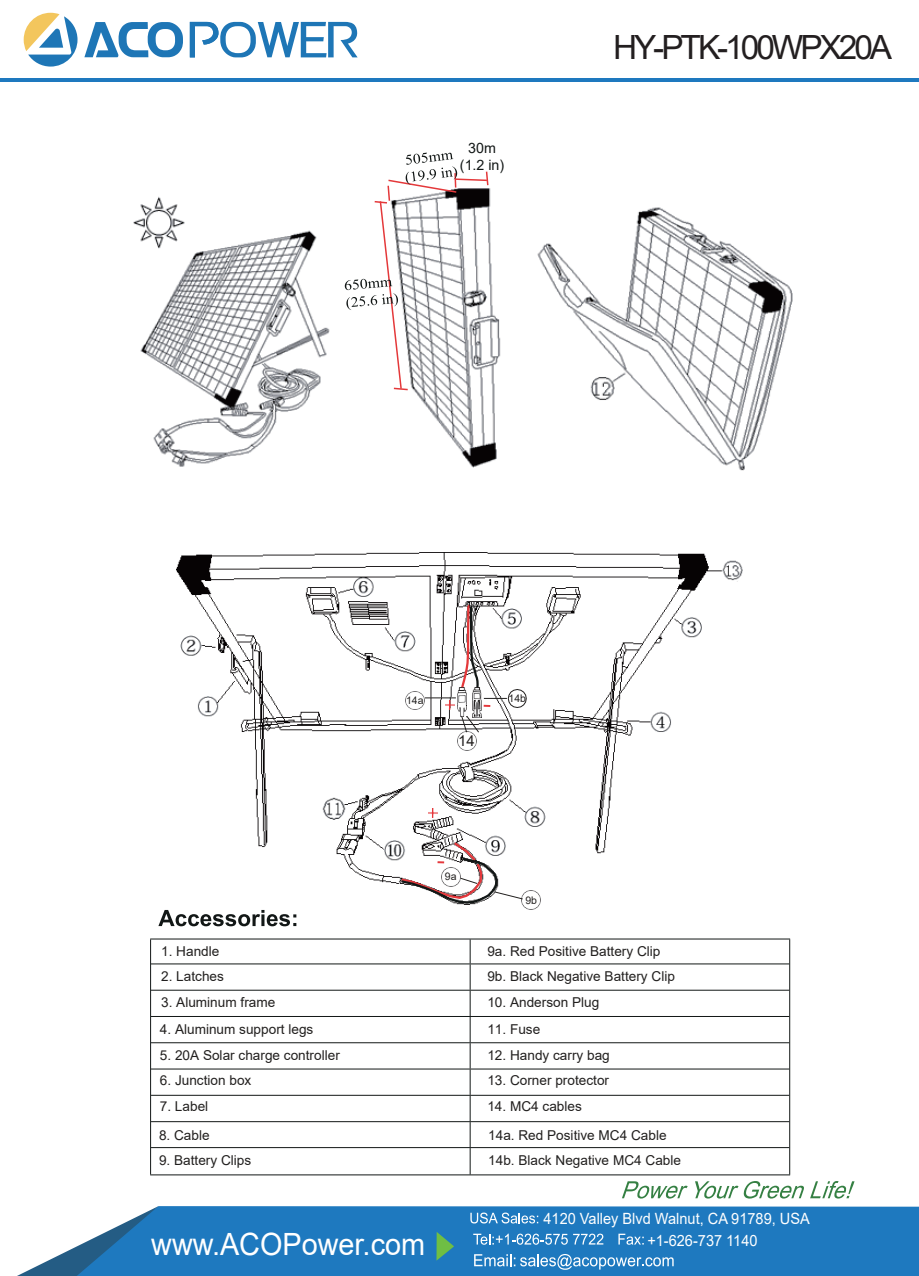
<style>
.page{position:relative;width:919px;height:1276px;background:#fff}
.page>*{position:absolute;margin:0;border:0;box-sizing:border-box;transform-origin:0 0}
.t1{font:33.3px "Arial";letter-spacing:-.09em;color:#231f20}
.t2{font:30.6px "Arial";color:#fff;scale:.94 1}
.t3{font:15.45px/22.4px "Arial";color:#fff;scale:.94 1}
.t4{font:15px "Arial";color:#22201f}
.t5{font:14.25px/17.2px "Arial";color:#121716;text-align:center}
.t6{font:13.65px "Arial";color:#22201f}
.t7{font:10.5px "Arial";color:#22201f}
</style>
<div class="page">
<img style="left:134px;top:188px;width:658px;height:283px">
<img style="left:176px;top:552px;width:566px;height:352px">
<img style="left:457px;top:709px;width:9px;height:7px">
<img style="left:472px;top:709px;width:9px;height:8px">
<svg style="left:428px;top:808px;width:9px;height:9px"></svg>
<img style="left:457px;top:731px;width:19px;height:19px">
<img style="left:405px;top:691px;width:19px;height:19px">
<img style="left:522px;top:891px;width:18px;height:18px">
<hr style="left:425px;top:697px;width:31px;height:1px;background:#22201f">
<svg style="left:446px;top:603px;width:81px;height:106px"></svg>
<svg style="left:460px;top:715px;width:19px;height:18px"></svg>
<svg style="left:399px;top:840px;width:124px;height:65px"></svg>
<svg style="left:158px;top:910px;width:138px;height:16px"></svg>
<hr style="left:150px;top:939px;width:1px;height:235px;background:#121716">
<svg style="left:469px;top:939px;width:1px;height:235px"></svg>
<hr style="left:789px;top:939px;width:1px;height:235px;background:#121716">
<hr style="left:150px;top:938px;width:640px;height:1px;background:#121716">
<hr style="left:151px;top:963px;width:638px;height:1px;background:#121716">
<hr style="left:151px;top:990px;width:638px;height:1px;background:#121716">
<hr style="left:151px;top:1016px;width:638px;height:1px;background:#121716">
<hr style="left:151px;top:1042px;width:638px;height:1px;background:#121716">
<hr style="left:151px;top:1068px;width:638px;height:1px;background:#121716">
<hr style="left:151px;top:1095px;width:638px;height:1px;background:#121716">
<hr style="left:151px;top:1121px;width:638px;height:1px;background:#121716">
<hr style="left:151px;top:1147px;width:638px;height:1px;background:#121716">
<hr style="left:150px;top:1174px;width:640px;height:1px;background:#121716">
<svg style="left:345px;top:153px;width:144px;height:238px"></svg>
<svg style="left:84px;top:22px;width:99px;height:35px"></svg>
<svg style="left:190px;top:22px;width:167px;height:35px"></svg>
<svg style="left:24px;top:13px;width:53px;height:54px"></svg>
<hr style="left:0;top:79px;width:918px;height:3px;background:#1e79bf">
<div style="left:158px;top:1206px;width:760px;height:70px;background:#1e79bf"></div>
<svg style="left:17px;top:1206px;width:141px;height:70px"></svg>
<svg style="left:436px;top:1231px;width:18px;height:29px"></svg>
<svg style="left:474px;top:1254px;width:199px;height:15px;background:#579bcf"></svg>
<svg style="left:470px;top:1212px;width:68px;height:11px"></svg>
<svg style="left:473px;top:1233px;width:94px;height:11px"></svg>
<svg style="left:573px;top:1233px;width:30px;height:11px"></svg>
<svg style="left:618px;top:1233px;width:25px;height:11px"></svg>
<svg style="left:622px;top:1181px;width:65px;height:17px"></svg>
<svg style="left:695px;top:1181px;width:109px;height:17px"></svg>
<svg style="left:810px;top:1181px;width:44px;height:17px"></svg>
<p class="t5" style="left:460px;top:139px;width:46px">30m (1.2 in)</p>
<h1 class="t1" style="left:613px;top:24px;width:280px">HY-PTK-100WPX20A</h1>
<p class="t7" style="left:406px;top:693px;width:19px">14a</p>
<p class="t7" style="left:508px;top:691px;width:19px">14b</p>
<p class="t4" style="left:458px;top:730px;width:18px">14</p>
<p class="t7" style="left:445px;top:869px;width:13px">9a</p>
<p class="t7" style="left:525px;top:892px;width:13px">9b</p>
<p class="t6" style="left:161px;top:941px;width:60px">1. Handle</p>
<p class="t6" style="left:487px;top:941px;width:175px">9a. Red Positive Battery Clip</p>
<p class="t6" style="left:161px;top:967px;width:64px">2. Latches</p>
<p class="t6" style="left:487px;top:967px;width:189px">9b. Black Negative Battery Clip</p>
<p class="t6" style="left:161px;top:992px;width:116px">3. Aluminum frame</p>
<p class="t6" style="left:487px;top:992px;width:113px">10. Anderson Plug</p>
<p class="t6" style="left:160px;top:1020px;width:155px">4. Aluminum support legs</p>
<p class="t6" style="left:487px;top:1020px;width:54px">11. Fuse</p>
<p class="t6" style="left:160px;top:1045px;width:181px">5. 20A Solar charge controller</p>
<p class="t6" style="left:487px;top:1045px;width:124px">12. Handy carry bag</p>
<p class="t6" style="left:160px;top:1071px;width:93px">6. Junction box</p>
<p class="t6" style="left:487px;top:1071px;width:123px">13. Corner protector</p>
<p class="t6" style="left:160px;top:1096px;width:50px">7. Label</p>
<p class="t6" style="left:487px;top:1096px;width:96px">14. MC4 cables</p>
<p class="t6" style="left:159px;top:1125px;width:52px">8. Cable</p>
<p class="t6" style="left:488px;top:1125px;width:180px">14a. Red Positive MC4 Cable</p>
<p class="t6" style="left:159px;top:1151px;width:94px">9. Battery Clips</p>
<p class="t6" style="left:488px;top:1151px;width:194px">14b. Black Negative MC4 Cable</p>
<h2 class="t2" style="left:151px;top:1223px;width:293px">www.ACOPower.com</h2>
<p class="t3" style="left:647px;top:1206px;width:174px;text-indent:-104px">4120 Valley Blvd Walnut, CA 91789, USA +1-626-737 1140</p>
</div>
